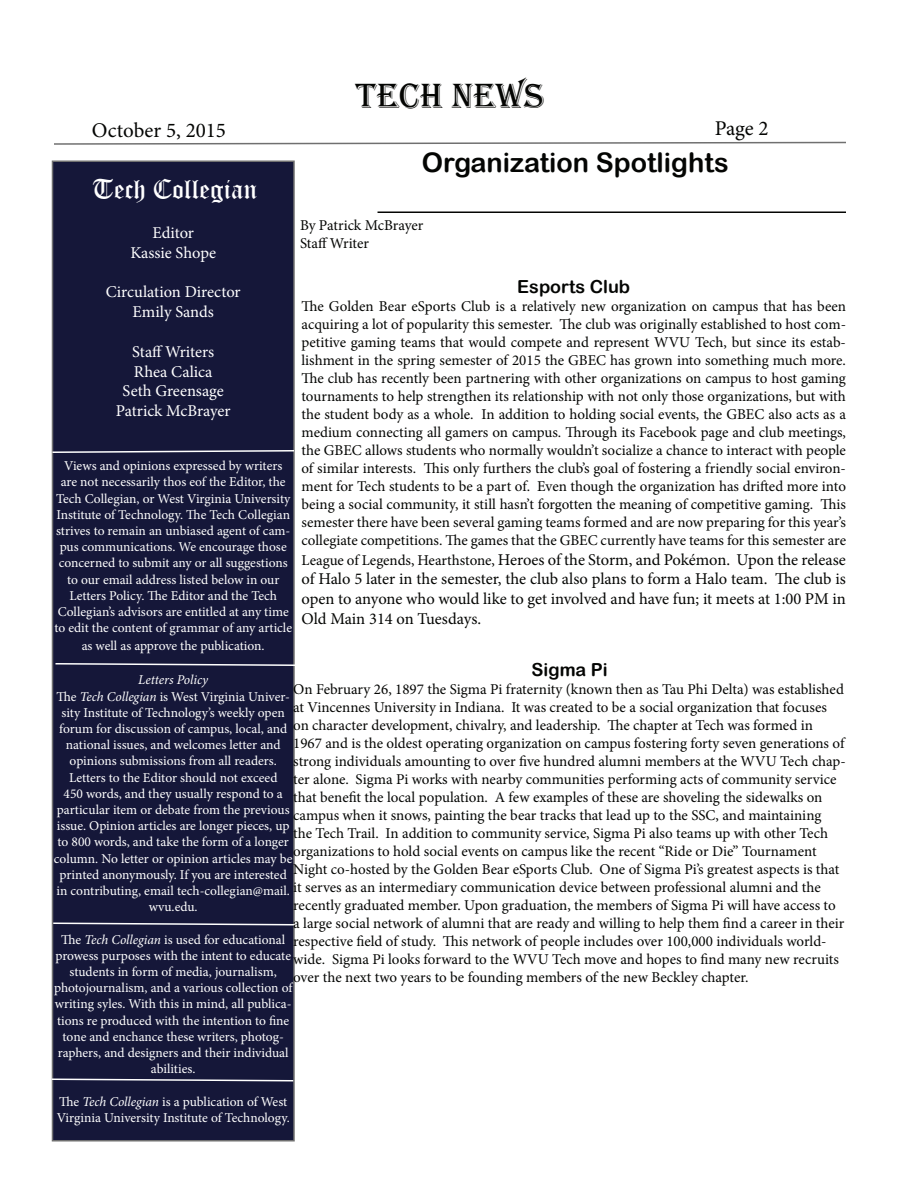
<style>
.page{position:relative;width:900px;height:1200px;background:#fff}
.page>*{position:absolute;margin:0;border:0;box-sizing:border-box;transform-origin:0 0}
.t1{font:36px "Algerian";color:#040503}
.t2{font:27px "Arial Rounded MT Bold";color:#040503}
.t3{font:27px "Old English Text";color:#fff}
.t4{font:21px "Minion Pro";color:#040503}
.t5{font:18px "Arial Rounded MT Bold";color:#040503}
.t6{font:16.5px/19.8px "Minion Pro";color:#040503;text-align:justify}
.t7{font:16.5px/19.8px "Minion Pro";color:#fff;text-align:center}
.t8{font:15px/18px "Minion Pro";color:#040503}
.t9{font:13.5px/16.2px "Minion Pro";letter-spacing:-.005em;color:#fff;text-align:center}
.s1{font-size:15px}
.s2{font-style:italic}
</style>
<div class="page">
<svg style="left:54px;top:141px;width:792px;height:4px"></svg>
<div style="left:52px;top:161px;width:242px;height:980px;background:#151739"></div>
<div style="left:52px;top:160px;width:243px;height:982px;border:2px solid #707070"></div>
<svg style="left:54px;top:662px;width:241px;height:5px"></svg>
<svg style="left:51px;top:449px;width:244px;height:5px"></svg>
<hr style="left:378px;top:212px;width:468px;height:1px;background:#040503">
<svg style="left:52px;top:922px;width:243px;height:4px"></svg>
<svg style="left:51px;top:1078px;width:244px;height:4px"></svg>
<h1 class="t1" style="left:356px;top:77px;width:190px">TECH NEWS</h1>
<h3 class="t4" style="left:92px;top:116px;width:136px">October 5, 2015</h3>
<h3 class="t4" style="left:715px;top:115px;width:55px">Page 2</h3>
<h2 class="t3" style="left:92px;top:172px;width:166px">Tech Collegian</h2>
<h2 class="t2" style="left:422px;top:147px;width:308px">Organization Spotlights</h2>
<p class="t8" style="left:300px;top:216px;width:125px">By Patrick McBrayer<br>Staff Writer</p>
<p class="t7" style="left:130px;top:223px;width:87px">Editor<br>Kassie Shope</p>
<p class="t7" style="left:106px;top:282px;width:136px">Circulation Director<br>Emily Sands</p>
<p class="t7" style="left:116px;top:342px;width:116px">Staff Writers<br>Rhea Calica<br>Seth Greensage<br>Patrick McBrayer</p>
<p class="t5" style="left:517px;top:276px;width:114px">Esports Club</p>
<p class="t8" style="left:302px;top:297px;width:546px;text-align:justify">The Golden Bear eSports Club is a relatively new organization on campus that has been acquiring a lot of popularity this semester. The club was originally established to host com&shy;petitive gaming teams that would compete and represent WVU Tech, but since its estab&shy;lishment in the spring semester of 2015 the GBEC has grown into something much more.<br>The club has recently been partnering with other organizations on campus to host gaming tournaments to help strengthen its relationship with not only those organizations, but with the student body as a whole. In addition to holding social events, the GBEC also acts as a medium connecting all gamers on campus. Through its Facebook page and club meetings, the GBEC allows students who normally wouldn’t socialize a chance to interact with people of similar interests. This only furthers the club’s goal of fostering a friendly social environ&shy;ment for Tech students to be a part of. Even though the organization has drifted more into being a social community, it still hasn’t forgotten the meaning of competitive gaming. This semester there have been several gaming teams formed and are now preparing for this year’s collegiate competitions. The games that the GBEC currently have teams for this semester are</p>
<p class="t6" style="left:302px;top:549px;width:546px"><span class="s1">League of Legends, Hearthstone,</span> Heroes of the Storm, and Pokémon. Upon the release of Halo 5 later in the semester, the club also plans to form a Halo team. The club is open to anyone who would like to get involved and have fun; it meets at 1:00 PM in Old Main 314 on Tuesdays.</p>
<p class="t5" style="left:532px;top:659px;width:78px">Sigma Pi</p>
<p class="t8" style="left:293px;top:680px;width:554px">On February 26, 1897 the Sigma Pi fraternity (known then as Tau Phi Delta) was established at Vincennes University in Indiana. It was created to be a social organization that focuses on character development, chivalry, and leadership. The chapter at Tech was formed in<br>1967 and is the oldest operating organization on campus fostering forty seven generations of strong individuals amounting to over five hundred alumni members at the WVU Tech chap&shy;ter alone. Sigma Pi works with nearby communities performing acts of community service that benefit the local population. A few examples of these are shoveling the sidewalks on campus when it snows, painting the bear tracks that lead up to the SSC, and maintaining<br>the Tech Trail. In addition to community service, Sigma Pi also teams up with other Tech organizations to hold social events on campus like the recent “Ride or Die” Tournament Night co-hosted by the Golden Bear eSports Club. One of Sigma Pi’s greatest aspects is that it serves as an intermediary communication device between professional alumni and the recently graduated member. Upon graduation, the members of Sigma Pi will have access to a large social network of alumni that are ready and willing to help them find a career in their respective field of study. This network of people includes over 100,000 individuals world&shy;wide. Sigma Pi looks forward to the WVU Tech move and hopes to find many new recruits over the next two years to be founding members of the new Beckley chapter.</p>
<p class="t9" style="left:54px;top:458px;width:239px">Views and opinions expressed by writers are not necessarily thos eof the Editor, the Tech Collegian, or West Virginia University Institute of Technology. The Tech Collegian strives to remain an unbiased agent of cam&shy;pus communications. We encourage those concerned to submit any or all suggestions to our email address listed below in our Letters Policy. The Editor and the Tech Collegian’s advisors are entitled at any time to edit the content of grammar of any article</p>
<p class="t9" style="left:82px;top:638px;width:184px">as well as approve the publication.</p>
<p class="t9" style="left:54px;top:672px;width:240px"><span class="s2">Letters Policy<br></span>The <span class="s2">Tech Collegian</span> is West Virginia Univer&shy;sity Institute of Technology’s weekly open forum for discussion of campus, local, and national issues, and welcomes letter and opinions submissions from all readers.<br>Letters to the Editor should not exceed<br>450 words, and they usually respond to a particular item or debate from the previous issue. Opinion articles are longer pieces, up to 800 words, and take the form of a longer column. No letter or opinion articles may be printed anonymously. If you are interested in contributing, email tech-collegian@mail. wvu.edu.</p>
<p class="t9" style="left:54px;top:931px;width:240px">The <span class="s2">Tech Collegian</span> is used for educational prowess purposes with the intent to educate students in form of media, journalism, photojournalism, and a various collection of writing syles. With this in mind, all publica&shy;tions re produced with the intention to fine tone and enchance these writers, photog&shy;raphers, and designers and their individual abilities.</p>
<p class="t9" style="left:57px;top:1093px;width:235px;text-align:left">The <span class="s2">Tech Collegian</span> is a publication of West<br>Virginia University Institute of Technology.</p>
</div>
